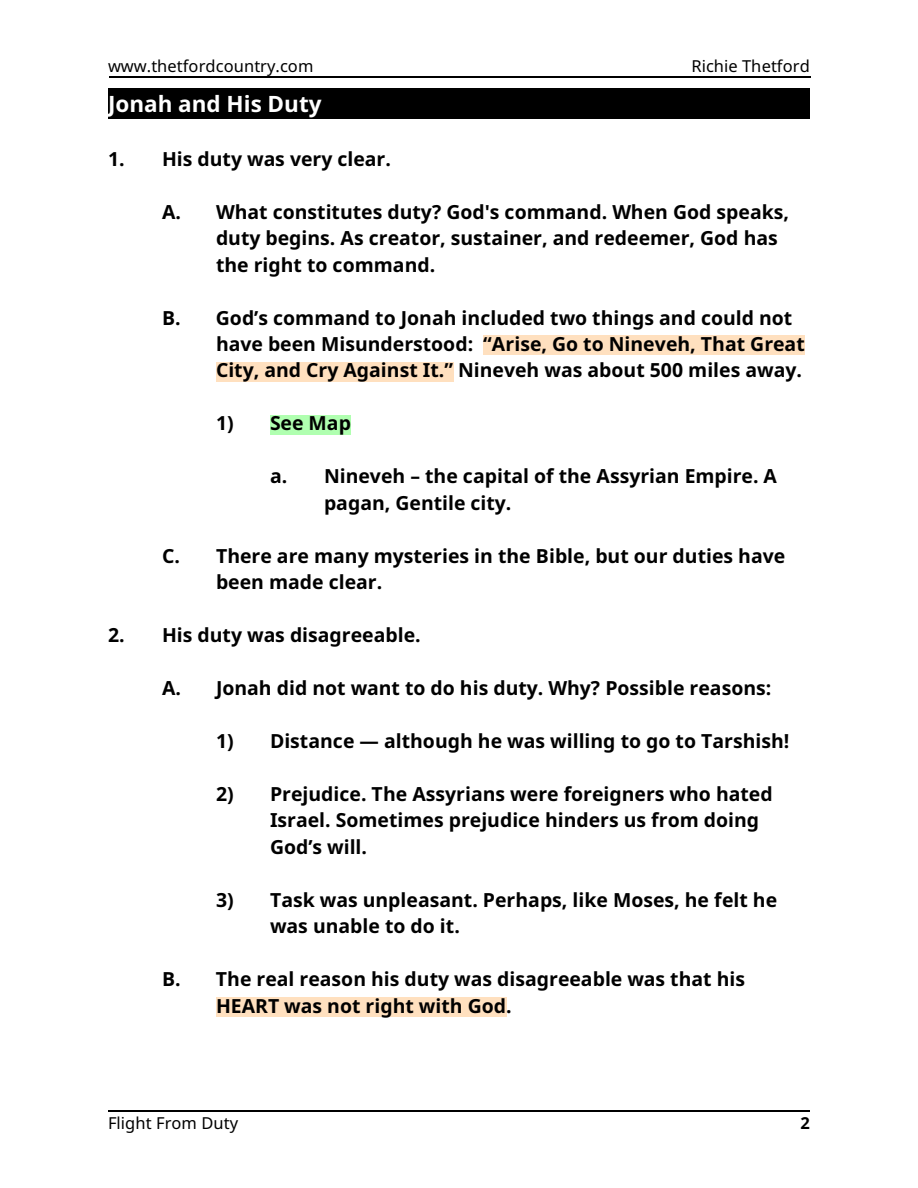
<style>
.page{position:relative;width:918px;height:1188px;background:#fff}
.page>*{position:absolute;margin:0;border:0;box-sizing:border-box;transform-origin:0 0}
.t1{font:700 22.5px "Noto Sans";color:#fff}
.t2{font:700 19.5px/26.4px "Noto Sans";color:#000}
.t3{font:16.5px "Noto Sans";color:#000}
.t4{font:700 16.5px "Noto Sans";color:#000}
</style>
<div class="page">
<hr style="left:109px;top:77px;width:702px;height:1px;background:#000">
<div style="left:108px;top:88px;width:702px;height:30px;background:#000"></div>
<div style="left:483px;top:335px;width:322px;height:20px;background:#ffe0bf"></div>
<div style="left:216px;top:362px;width:237px;height:19px;background:#ffe0bf"></div>
<div style="left:270px;top:415px;width:81px;height:19px;background:#b0ffb0"></div>
<div style="left:216px;top:997px;width:290px;height:19px;background:#ffe0bf"></div>
<hr style="left:108px;top:1110px;width:702px;height:1px;background:#000">
<p class="t3" style="left:108px;top:54px;width:207px">www.thetfordcountry.com</p>
<p class="t3" style="left:692px;top:54px;width:120px">Richie Thetford</p>
<p class="t1" style="left:108px;top:88px;width:215px">Jonah and His Duty</p>
<p class="t2" style="left:108px;top:145px;width:285px">1. His duty was very clear.</p>
<p class="t2" style="left:216px;top:198px;width:574px;text-indent:-54px">A. What constitutes duty? God's command. When God speaks, duty begins. As creator, sustainer, and redeemer, God has the right to command.</p>
<p class="t2" style="left:216px;top:304px;width:590px;text-indent:-54px">B. God’s command to Jonah included two things and could not have been Misunderstood: “Arise, Go to Nineveh, That Great<br>City, and Cry Against It.” Nineveh was about 500 miles away.</p>
<p class="t2" style="left:216px;top:410px;width:137px">1) See Map</p>
<p class="t2" style="left:324px;top:463px;width:455px;text-indent:-54px">a. Nineveh – the capital of the Assyrian Empire. A pagan, Gentile city.</p>
<p class="t2" style="left:216px;top:542px;width:571px;text-indent:-54px">C. There are many mysteries in the Bible, but our duties have been made clear.</p>
<p class="t2" style="left:108px;top:621px;width:314px">2. His duty was disagreeable.</p>
<p class="t2" style="left:162px;top:674px;width:611px">A. Jonah did not want to do his duty. Why? Possible reasons:</p>
<p class="t2" style="left:216px;top:727px;width:575px">1) Distance — although he was willing to go to Tarshish!</p>
<p class="t2" style="left:270px;top:780px;width:504px;text-indent:-54px">2) Prejudice. The Assyrians were foreigners who hated<br>Israel. Sometimes prejudice hinders us from doing<br>God’s will.</p>
<p class="t2" style="left:270px;top:886px;width:509px;text-indent:-54px">3) Task was unpleasant. Perhaps, like Moses, he felt he was unable to do it.</p>
<p class="t2" style="left:216px;top:965px;width:531px;text-indent:-54px">B. The real reason his duty was disagreeable was that his<br>HEART was not right with God.</p>
<p class="t3" style="left:108px;top:1112px;width:132px">Flight From Duty</p>
<p class="t4" style="left:800px;top:1112px;width:11px">2</p>
</div>
